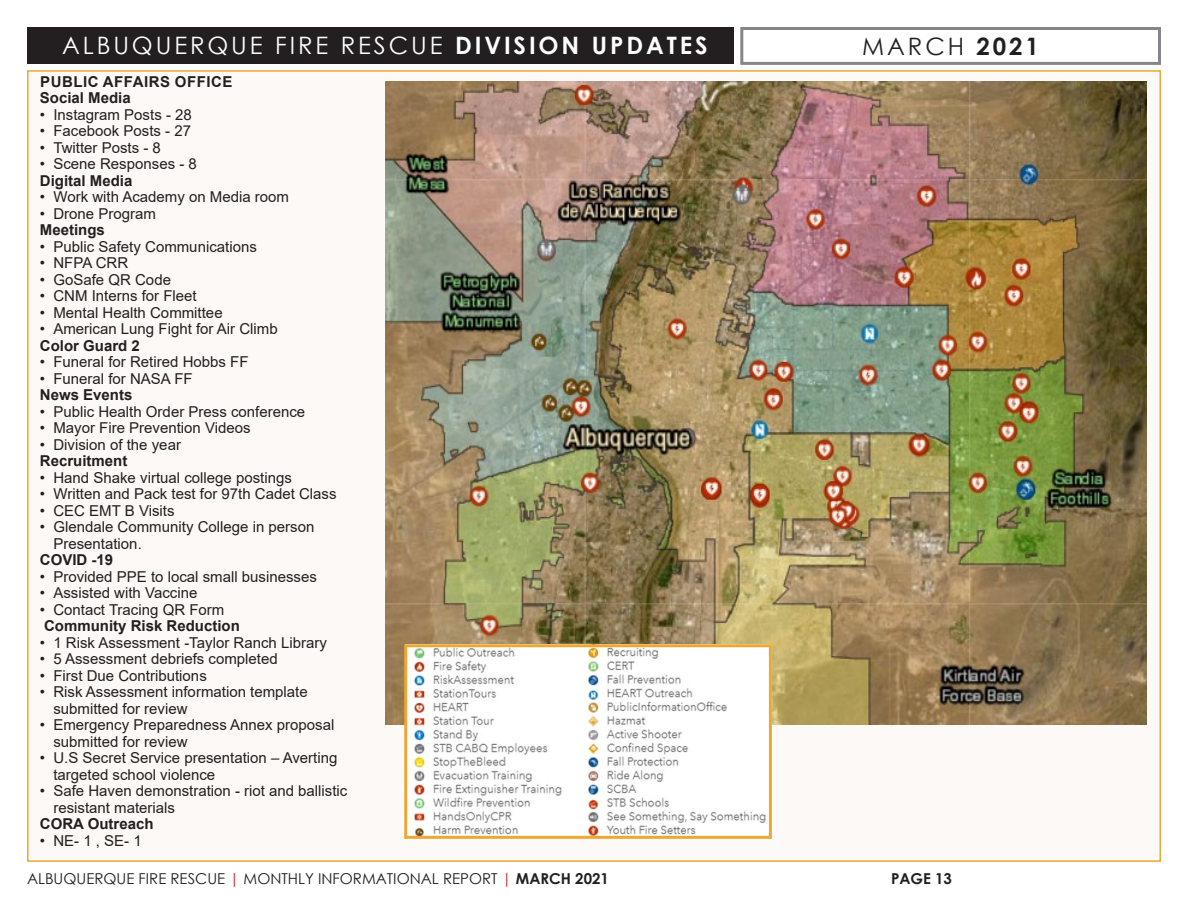
<style>
.page{position:relative;width:1188px;height:918px;background:#fff}
.page>*{position:absolute;margin:0;border:0;box-sizing:border-box;transform-origin:0 0}
.t1{font:24px "Century Gothic";letter-spacing:.12em;color:#fff}
.t2{font:24px "Century Gothic";letter-spacing:.12em;color:#231f20}
.t3{font:15px/16.5px "Arial";color:#231f20}
.Paragraph_Style_1{font:700 15px "Arial";color:#231f20}
.t4{font:15px "Century Gothic";color:#231f20}
.Paragraph_Style_1-2{font:700 15px "Arial";letter-spacing:.035em;color:#231f20}
.t5{font:700 15px "Century Gothic";color:#231f20}
.s1{font-weight:700}
.s2{color:#d1232a}
</style>
<div class="page">
<div style="left:27px;top:70px;width:1134px;height:792px;background:#fcf9f6;border:2px solid #eda834"></div>
<div style="left:27px;top:27px;width:706px;height:37px;background:#231f20"></div>
<div style="left:740px;top:27px;width:421px;height:38px;border:3px solid #848689"></div>
<img style="left:385px;top:81px;width:761px;height:644px">
<img style="left:408px;top:648px;width:163px;height:187px">
<img style="left:571px;top:648px;width:197px;height:187px">
<div style="left:404px;top:644px;width:368px;height:195px;border:3px solid #eda834"></div>
<p class="t1" style="left:62px;top:29px;width:647px">ALBUQUERQUE FIRE RESCUE <span class="s1">DIVISION UPDATES</span></p>
<p class="t2" style="left:862px;top:30px;width:178px">MARCH <span class="s1">2021</span></p>
<p class="Paragraph_Style_1-2" style="left:40px;top:71px;width:194px">PUBLIC AFFAIRS OFFICE</p>
<p class="Paragraph_Style_1" style="left:40px;top:87px;width:92px">Social Media</p>
<p class="t3" style="left:40px;top:106px;width:153px">• Instagram Posts - 28</p>
<p class="t3" style="left:40px;top:122px;width:153px">• Facebook Posts - 27</p>
<p class="t3" style="left:40px;top:139px;width:123px">• Twitter Posts - 8</p>
<p class="t3" style="left:40px;top:155px;width:158px">• Scene Responses - 8</p>
<p class="Paragraph_Style_1" style="left:40px;top:170px;width:94px">Digital Media</p>
<p class="t3" style="left:40px;top:188px;width:251px">• Work with Academy on Media room</p>
<p class="t3" style="left:40px;top:205px;width:118px">• Drone Program</p>
<p class="Paragraph_Style_1" style="left:40px;top:219px;width:67px">Meetings</p>
<p class="t3" style="left:40px;top:238px;width:218px">• Public Safety Communications</p>
<p class="t3" style="left:40px;top:254px;width:90px">• NFPA CRR</p>
<p class="t3" style="left:40px;top:271px;width:133px">• GoSafe QR Code</p>
<p class="t3" style="left:40px;top:287px;width:158px">• CNM Interns for Fleet</p>
<p class="t3" style="left:40px;top:304px;width:184px">• Mental Health Committee</p>
<p class="t3" style="left:40px;top:320px;width:239px">• American Lung Fight for Air Climb</p>
<p class="Paragraph_Style_1" style="left:40px;top:335px;width:102px">Color Guard 2</p>
<p class="t3" style="left:40px;top:353px;width:210px">• Funeral for Retired Hobbs FF</p>
<p class="t3" style="left:40px;top:370px;width:154px">• Funeral for NASA FF</p>
<p class="Paragraph_Style_1" style="left:40px;top:384px;width:94px">News Events</p>
<p class="t3" style="left:40px;top:403px;width:267px">• Public Health Order Press conference</p>
<p class="t3" style="left:40px;top:419px;width:212px">• Mayor Fire Prevention Videos</p>
<p class="t3" style="left:40px;top:436px;width:143px">• Division of the year</p>
<p class="Paragraph_Style_1" style="left:40px;top:450px;width:89px">Recruitment</p>
<p class="t3" style="left:40px;top:469px;width:253px">• Hand Shake virtual college postings</p>
<p class="t3" style="left:40px;top:485px;width:298px">• Written and Pack test for 97th Cadet Class</p>
<p class="t3" style="left:40px;top:502px;width:136px">• CEC EMT B Visits</p>
<p class="t3" style="left:53px;top:518px;width:262px;text-indent:-14px">• Glendale Community College in person<br>Presentation.</p>
<p class="Paragraph_Style_1" style="left:40px;top:549px;width:75px">COVID -19</p>
<p class="t3" style="left:40px;top:568px;width:278px">• Provided PPE to local small businesses</p>
<p class="t3" style="left:40px;top:584px;width:159px">• Assisted with Vaccine</p>
<p class="t3" style="left:40px;top:601px;width:186px">• Contact Tracing QR Form</p>
<p class="Paragraph_Style_1" style="left:44px;top:615px;width:197px">Community Risk Reduction</p>
<p class="t3" style="left:40px;top:634px;width:288px">• 1 Risk Assessment -Taylor Ranch Library</p>
<p class="t3" style="left:40px;top:650px;width:239px">• 5 Assessment debriefs completed</p>
<p class="t3" style="left:40px;top:667px;width:168px">• First Due Contributions</p>
<p class="t3" style="left:53px;top:683px;width:256px;text-indent:-14px">• Risk Assessment information template submitted for review</p>
<p class="t3" style="left:53px;top:716px;width:282px;text-indent:-14px">• Emergency Preparedness Annex proposal submitted for review</p>
<p class="t3" style="left:53px;top:749px;width:286px;text-indent:-14px">• U.S Secret Service presentation – Averting targeted school violence</p>
<p class="t3" style="left:53px;top:782px;width:296px;text-indent:-14px">• Safe Haven demonstration - riot and ballistic resistant materials</p>
<p class="Paragraph_Style_1" style="left:40px;top:813px;width:115px">CORA Outreach</p>
<p class="t3" style="left:40px;top:832px;width:103px">• NE- 1 , SE- 1</p>
<p class="t4" style="left:27px;top:868px;width:583px">ALBUQUERQUE FIRE RESCUE <span class="s2">|</span> MONTHLY INFORMATIONAL REPORT <span class="s2">|</span> <span class="s1">MARCH 2021</span></p>
<p class="t5" style="left:891px;top:867px;width:62px">PAGE 13</p>
</div>
